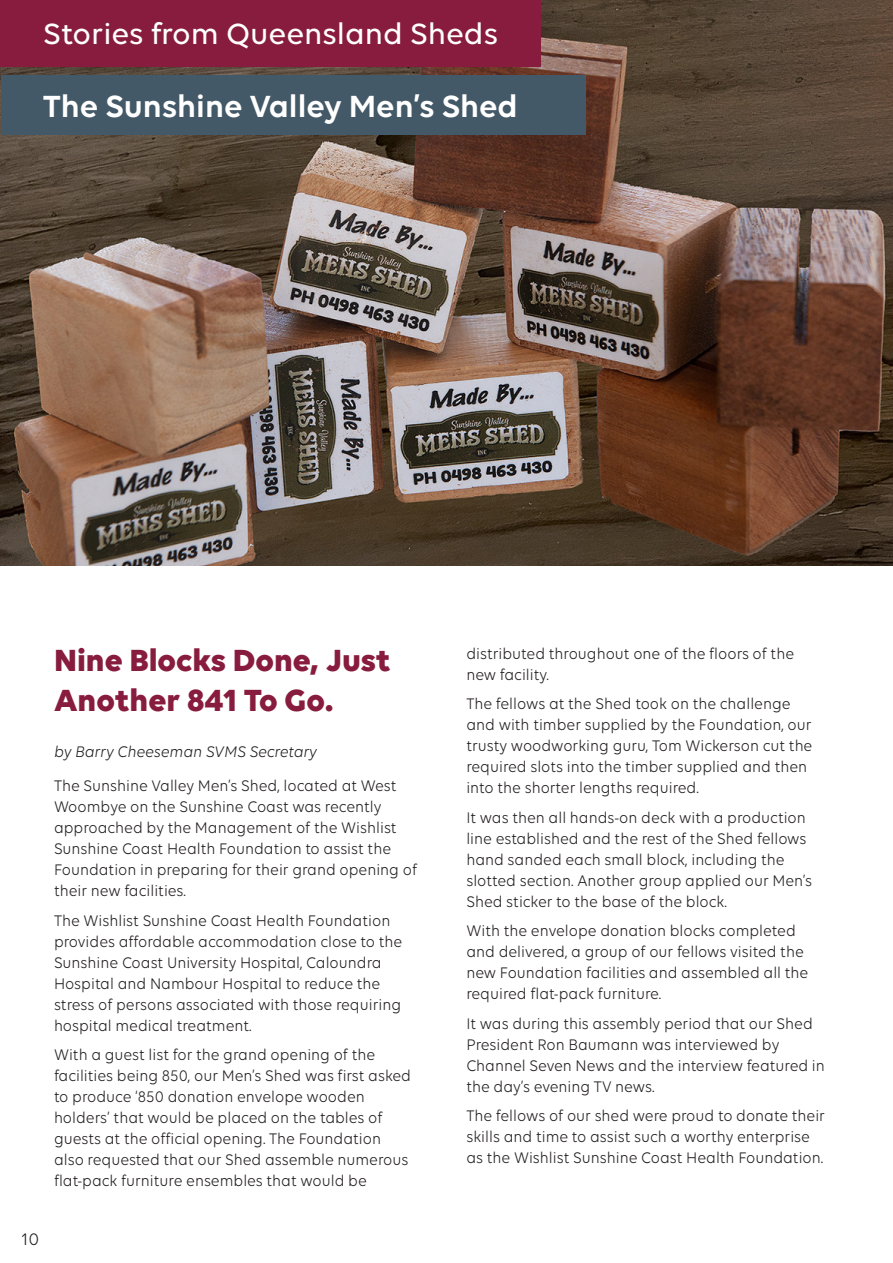
<style>
.page{position:relative;width:893px;height:1263px;background:#fff}
.page>*{position:absolute;margin:0;border:0;box-sizing:border-box;transform-origin:0 0}
.t1{font:700 33px/39.6px "Volte";color:#881c3f}
.t2{font:600 33px "Volte";color:#fff}
.t3{font:500 31.5px "Volte";color:#fff}
.t4{font:18px "Volte";color:#231f20}
.t5{font:16.5px/21px "Volte";color:#231f20;scale:.93 1}
.t6{font:italic 16.5px "Volte";color:#231f20;scale:.93 1}
</style>
<div class="page">
<img style="left:1px;top:0;width:892px;height:566px">
<div style="left:1px;top:0;width:540px;height:66px;background:#881c3f"></div>
<div style="left:1px;top:75px;width:584px;height:59px;background:#435968"></div>
<hr style="left:892px;top:75px;width:1px;height:59px;background:#435968">
<p class="t3" style="left:43px;top:15px;width:456px">Stories from Queensland Sheds</p>
<p class="t2" style="left:43px;top:86px;width:476px">The Sunshine Valley Men’s Shed</p>
<p class="t1" style="left:54px;top:639px;width:338px">Nine Blocks Done, Just<br>Another 841 To Go.</p>
<p class="t6" style="left:54px;top:742px;width:284px">by Barry Cheeseman SVMS Secretary</p>
<p class="t5" style="left:54px;top:775px;width:392px">The Sunshine Valley Men’s Shed, located at West Woombye on the Sunshine Coast was recently approached by the Management of the Wishlist Sunshine Coast Health Foundation to assist the Foundation in preparing for their grand opening of their new facilities.</p>
<p class="t5" style="left:54px;top:909px;width:376px">The Wishlist Sunshine Coast Health Foundation provides affordable accommodation close to the Sunshine Coast University Hospital, Caloundra Hospital and Nambour Hospital to reduce the stress of persons associated with those requiring hospital medical treatment.</p>
<p class="t5" style="left:54px;top:1044px;width:385px">With a guest list for the grand opening of the facilities being 850, our Men’s Shed was first asked to produce ‘850 donation envelope wooden holders’ that would be placed on the tables of guests at the official opening. The Foundation also requested that our Shed assemble numerous flat-pack furniture ensembles that would be</p>
<p class="t4" style="left:21px;top:1228px;width:20px">10</p>
<p class="t5" style="left:466px;top:643px;width:354px">distributed throughout one of the floors of the new facility.</p>
<p class="t5" style="left:466px;top:693px;width:374px">The fellows at the Shed took on the challenge and with timber supplied by the Foundation, our trusty woodworking guru, Tom Wickerson cut the required slots into the timber supplied and then into the shorter lengths required.</p>
<p class="t5" style="left:466px;top:807px;width:373px">It was then all hands-on deck with a production line established and the rest of the Shed fellows hand sanded each small block, including the slotted section. Another group applied our Men’s Shed sticker to the base of the block.</p>
<p class="t5" style="left:466px;top:920px;width:369px">With the envelope donation blocks completed and delivered, a group of our fellows visited the new Foundation facilities and assembled all the required flat-pack furniture.</p>
<p class="t5" style="left:466px;top:1013px;width:387px">It was during this assembly period that our Shed President Ron Baumann was interviewed by Channel Seven News and the interview featured in the day’s evening TV news.</p>
<p class="t5" style="left:466px;top:1105px;width:387px">The fellows of our shed were proud to donate their skills and time to assist such a worthy enterprise as the Wishlist Sunshine Coast Health Foundation.</p>
</div>
